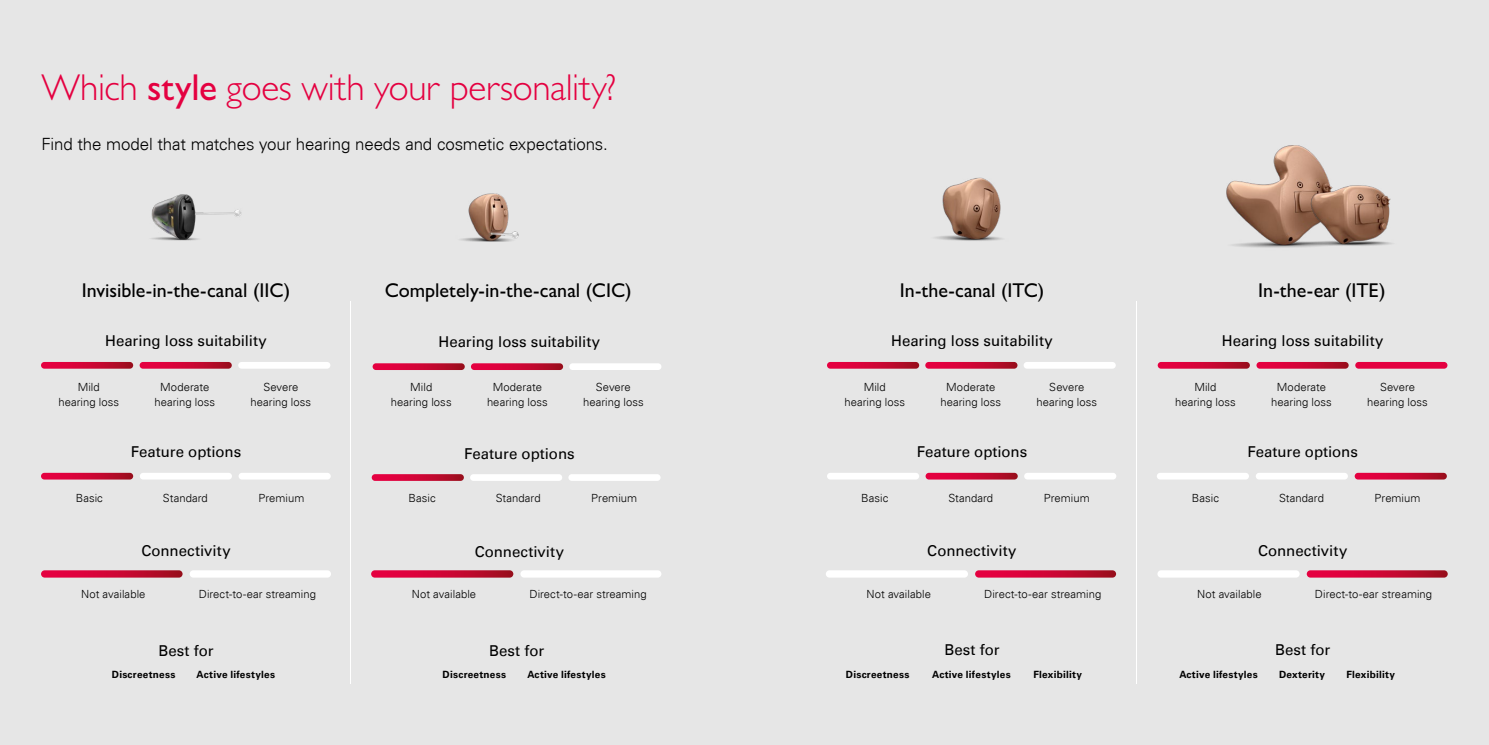
<style>
.page{position:relative;width:1489px;height:745px;background:#fff}
.page>*{position:absolute;margin:0;border:0;box-sizing:border-box;transform-origin:0 0}
.t1{font:300 37.5px "Gill Sans MT Pro";letter-spacing:-.005em;color:#e40040}
.t2{font:500 20px "Gill Sans MT Pro Cyr";color:#000}
.t3{font:300 16.88px "Univers Com 45";letter-spacing:-.01em;color:#000}
.t4{font:15px "Univers Com 55 Roman";color:#000}
.t5{font:300 11.25px/15px "Univers Com 45";letter-spacing:.005em;color:#000;text-align:center}
.t6{font:700 10px "Univers Com 65";letter-spacing:.025em;color:#000}
.s1{font-weight:500}
</style>
<div class="page">
<div style="left:0;top:0;width:1488px;height:744px;background:#e6e6e6"></div>
<hr style="left:350px;top:301px;width:1px;height:382px;background:#fff">
<hr style="left:1136px;top:301px;width:1px;height:382px;background:#fff">
<img style="left:1226px;top:145px;width:101px;height:103px">
<img style="left:935px;top:177px;width:67px;height:64px">
<img style="left:460px;top:193px;width:59px;height:48px">
<img style="left:151px;top:194px;width:91px;height:47px">
<img style="left:1288px;top:175px;width:104px;height:73px">
<svg style="left:41px;top:362px;width:92px;height:6px"></svg>
<svg style="left:827px;top:362px;width:92px;height:6px"></svg>
<svg style="left:372px;top:363px;width:93px;height:7px"></svg>
<svg style="left:1157px;top:362px;width:92px;height:6px"></svg>
<svg style="left:41px;top:472px;width:92px;height:7px"></svg>
<div style="left:827px;top:472px;width:92px;height:7px;background:#fff;border-radius:3px"></div>
<svg style="left:372px;top:474px;width:92px;height:6px"></svg>
<div style="left:1156px;top:472px;width:92px;height:7px;background:#fff;border-radius:3px"></div>
<svg style="left:41px;top:570px;width:141px;height:7px"></svg>
<svg style="left:371px;top:570px;width:142px;height:7px"></svg>
<div style="left:825px;top:570px;width:143px;height:7px;background:#fff;border-radius:4px"></div>
<div style="left:1157px;top:570px;width:142px;height:7px;background:#fff;border-radius:4px"></div>
<div style="left:190px;top:570px;width:141px;height:7px;background:#fff;border-radius:4px"></div>
<div style="left:520px;top:570px;width:141px;height:7px;background:#fff;border-radius:4px"></div>
<svg style="left:975px;top:570px;width:141px;height:7px"></svg>
<svg style="left:1306px;top:570px;width:141px;height:7px"></svg>
<svg style="left:140px;top:362px;width:92px;height:6px"></svg>
<svg style="left:925px;top:362px;width:92px;height:6px"></svg>
<svg style="left:471px;top:363px;width:92px;height:7px"></svg>
<svg style="left:1256px;top:362px;width:92px;height:6px"></svg>
<div style="left:140px;top:472px;width:92px;height:7px;background:#fff;border-radius:3px"></div>
<svg style="left:925px;top:472px;width:92px;height:7px"></svg>
<div style="left:470px;top:474px;width:92px;height:6px;background:#fff;border-radius:3px"></div>
<div style="left:1255px;top:472px;width:92px;height:7px;background:#fff;border-radius:3px"></div>
<div style="left:238px;top:362px;width:92px;height:6px;background:#fff;border-radius:3px"></div>
<div style="left:1023px;top:362px;width:92px;height:6px;background:#fff;border-radius:3px"></div>
<div style="left:569px;top:363px;width:92px;height:7px;background:#fff;border-radius:3px"></div>
<div style="left:1355px;top:362px;width:92px;height:6px;background:#e40040;border-radius:3px"></div>
<div style="left:238px;top:472px;width:93px;height:7px;background:#fff;border-radius:3px"></div>
<div style="left:1024px;top:472px;width:92px;height:7px;background:#fff;border-radius:3px"></div>
<div style="left:568px;top:474px;width:92px;height:6px;background:#fff;border-radius:3px"></div>
<svg style="left:1354px;top:472px;width:92px;height:7px"></svg>
<h1 class="t1" style="left:41px;top:65px;width:576px">Which <span class="s1">style</span> goes with your personality?</h1>
<h3 class="t3" style="left:41px;top:134px;width:568px">Find the model that matches your hearing needs and cosmetic expectations.</h3>
<h2 class="t2" style="left:82px;top:278px;width:210px">Invisible-in-the-canal (IIC)</h2>
<h2 class="t2" style="left:384px;top:278px;width:248px">Completely-in-the-canal (CIC)</h2>
<h2 class="t2" style="left:899px;top:278px;width:146px">In-the-canal (ITC)</h2>
<h2 class="t2" style="left:1258px;top:278px;width:129px">In-the-ear (ITE)</h2>
<h3 class="t4" style="left:105px;top:331px;width:163px">Hearing loss suitability</h3>
<h3 class="t4" style="left:438px;top:332px;width:163px">Hearing loss suitability</h3>
<h3 class="t4" style="left:891px;top:331px;width:163px">Hearing loss suitability</h3>
<h3 class="t4" style="left:1221px;top:331px;width:163px">Hearing loss suitability</h3>
<p class="t5" style="left:58px;top:379px;width:62px">Mild hearing loss</p>
<p class="t5" style="left:154px;top:379px;width:62px">Moderate hearing loss</p>
<p class="t5" style="left:250px;top:379px;width:62px">Severe hearing loss</p>
<p class="t5" style="left:391px;top:379px;width:62px">Mild hearing loss</p>
<p class="t5" style="left:487px;top:379px;width:62px">Moderate hearing loss</p>
<p class="t5" style="left:583px;top:379px;width:62px">Severe hearing loss</p>
<p class="t5" style="left:844px;top:379px;width:62px">Mild hearing loss</p>
<p class="t5" style="left:940px;top:379px;width:62px">Moderate hearing loss</p>
<p class="t5" style="left:1036px;top:379px;width:62px">Severe hearing loss</p>
<p class="t5" style="left:1174px;top:379px;width:62px">Mild hearing loss</p>
<p class="t5" style="left:1270px;top:379px;width:62px">Moderate hearing loss</p>
<p class="t5" style="left:1366px;top:379px;width:62px">Severe hearing loss</p>
<h3 class="t4" style="left:131px;top:442px;width:112px">Feature options</h3>
<h3 class="t4" style="left:464px;top:444px;width:112px">Feature options</h3>
<h3 class="t4" style="left:916px;top:442px;width:112px">Feature options</h3>
<h3 class="t4" style="left:1247px;top:442px;width:112px">Feature options</h3>
<p class="t5" style="left:76px;top:490px;width:29px">Basic</p>
<p class="t5" style="left:163px;top:490px;width:46px">Standard</p>
<p class="t5" style="left:258px;top:490px;width:47px">Premium</p>
<p class="t5" style="left:408px;top:490px;width:29px">Basic</p>
<p class="t5" style="left:495px;top:490px;width:46px">Standard</p>
<p class="t5" style="left:591px;top:490px;width:47px">Premium</p>
<p class="t5" style="left:861px;top:490px;width:29px">Basic</p>
<p class="t5" style="left:948px;top:490px;width:46px">Standard</p>
<p class="t5" style="left:1043px;top:490px;width:47px">Premium</p>
<p class="t5" style="left:1191px;top:490px;width:29px">Basic</p>
<p class="t5" style="left:1278px;top:490px;width:46px">Standard</p>
<p class="t5" style="left:1374px;top:490px;width:47px">Premium</p>
<h3 class="t4" style="left:141px;top:541px;width:91px">Connectivity</h3>
<h3 class="t4" style="left:474px;top:542px;width:91px">Connectivity</h3>
<h3 class="t4" style="left:927px;top:541px;width:91px">Connectivity</h3>
<h3 class="t4" style="left:1257px;top:541px;width:91px">Connectivity</h3>
<p class="t5" style="left:81px;top:586px;width:66px">Not available</p>
<p class="t5" style="left:199px;top:586px;width:119px">Direct-to-ear streaming</p>
<p class="t5" style="left:412px;top:586px;width:66px">Not available</p>
<p class="t5" style="left:529px;top:586px;width:119px">Direct-to-ear streaming</p>
<p class="t5" style="left:866px;top:586px;width:66px">Not available</p>
<p class="t5" style="left:984px;top:586px;width:119px">Direct-to-ear streaming</p>
<p class="t5" style="left:1197px;top:586px;width:66px">Not available</p>
<p class="t5" style="left:1314px;top:586px;width:119px">Direct-to-ear streaming</p>
<h3 class="t4" style="left:158px;top:641px;width:57px">Best for</h3>
<h3 class="t4" style="left:489px;top:641px;width:57px">Best for</h3>
<h3 class="t4" style="left:944px;top:640px;width:57px">Best for</h3>
<h3 class="t4" style="left:1274px;top:640px;width:57px">Best for</h3>
<p class="t6" style="left:112px;top:667px;width:65px">Discreetness</p>
<p class="t6" style="left:197px;top:667px;width:80px">Active lifestyles</p>
<p class="t6" style="left:442px;top:667px;width:65px">Discreetness</p>
<p class="t6" style="left:527px;top:667px;width:80px">Active lifestyles</p>
<p class="t6" style="left:845px;top:667px;width:65px">Discreetness</p>
<p class="t6" style="left:932px;top:667px;width:80px">Active lifestyles</p>
<p class="t6" style="left:1033px;top:667px;width:50px">Flexibility</p>
<p class="t6" style="left:1179px;top:667px;width:80px">Active lifestyles</p>
<p class="t6" style="left:1278px;top:667px;width:48px">Dexterity</p>
<p class="t6" style="left:1346px;top:667px;width:50px">Flexibility</p>
</div>
